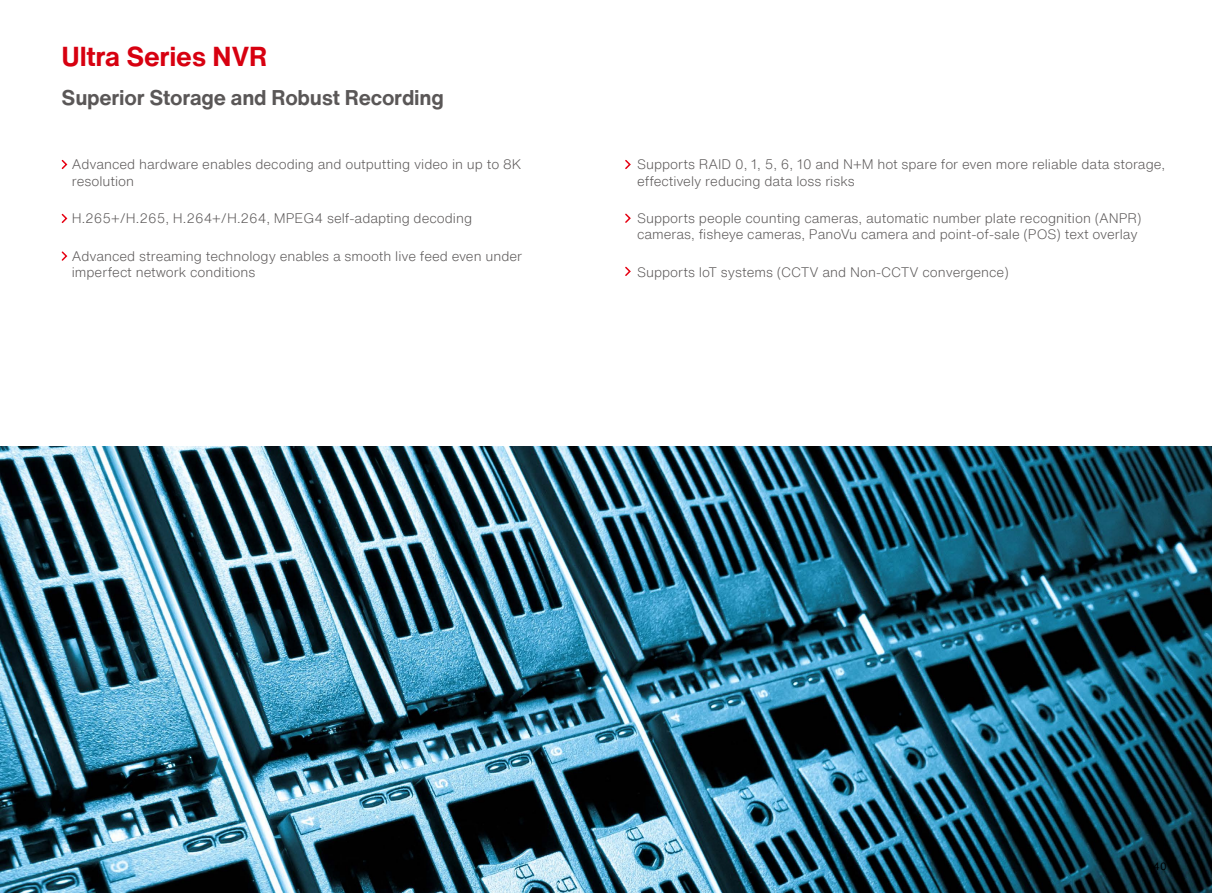
<style>
.page{position:relative;width:1212px;height:893px;background:#fff}
.page>*{position:absolute;margin:0;border:0;box-sizing:border-box;transform-origin:0 0}
.t1{font:700 27px "Helvetica Now Text";letter-spacing:-.01em;color:#d70010}
.t2{font:700 21px "Helvetica Now Text";letter-spacing:-.01em;color:#5a5757}
.t3{font:300 13.5px/16.2px "Helvetica Now Text";color:#5a5757}
.t4{font:10.5px "Helvetica Now Text";color:#000}
</style>
<div class="page">
<svg style="left:61px;top:159px;width:7px;height:10px"></svg>
<svg style="left:625px;top:159px;width:6px;height:10px"></svg>
<svg style="left:61px;top:213px;width:7px;height:10px"></svg>
<svg style="left:61px;top:251px;width:7px;height:10px"></svg>
<svg style="left:625px;top:213px;width:6px;height:10px"></svg>
<svg style="left:625px;top:266px;width:6px;height:10px"></svg>
<img style="left:0;top:446px;width:1212px;height:447px">
<h1 class="t1" style="left:62px;top:36px;width:207px">Ultra Series NVR</h1>
<h2 class="t2" style="left:62px;top:82px;width:384px">Superior Storage and Robust Recording</h2>
<p class="t3" style="left:72px;top:156px;width:451px">Advanced hardware enables decoding and outputting video in up to 8K resolution</p>
<p class="t3" style="left:72px;top:210px;width:402px">H.265+/H.265, H.264+/H.264, MPEG4 self-adapting decoding</p>
<p class="t3" style="left:72px;top:247px;width:452px">Advanced streaming technology enables a smooth live feed even under imperfect network conditions</p>
<p class="t3" style="left:637px;top:156px;width:530px">Supports RAID 0, 1, 5, 6, 10 and N+M hot spare for even more reliable data storage, effectively reducing data loss risks</p>
<p class="t3" style="left:637px;top:210px;width:506px">Supports people counting cameras, automatic number plate recognition (ANPR) cameras, fisheye cameras, PanoVu camera and point-of-sale (POS) text overlay</p>
<p class="t3" style="left:637px;top:263px;width:373px">Supports IoT systems (CCTV and Non-CCTV convergence)</p>
<p class="t4" style="left:1153px;top:858px;width:15px">40</p>
</div>
